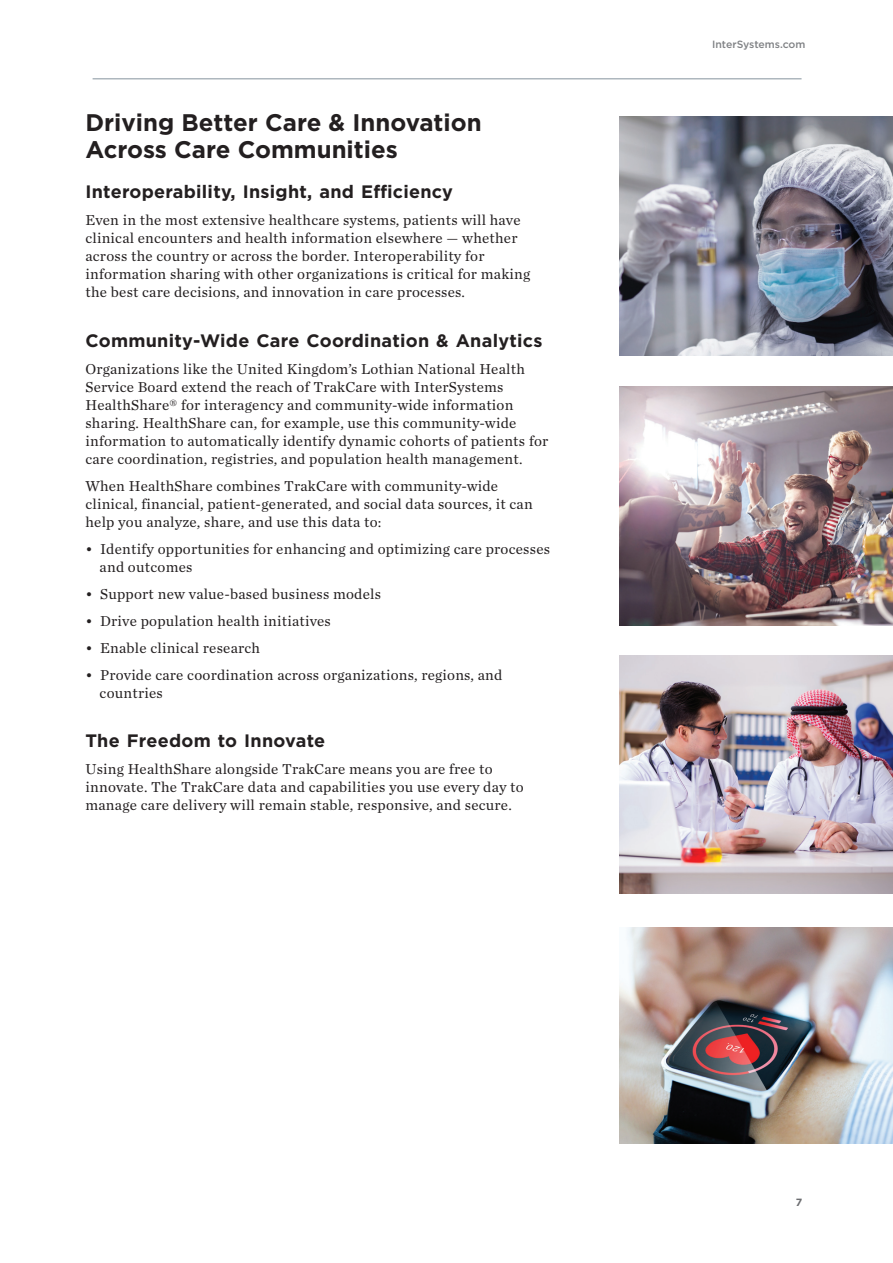
<style>
.page{position:relative;width:893px;height:1263px;background:#fff}
.page>*{position:absolute;margin:0;border:0;box-sizing:border-box;transform-origin:0 0}
.Headline_1_Gotham_11{font:700 24px/27px "Gotham";color:#231f20}
.Body_Text_Chronicle{font:700 18px "Gotham";letter-spacing:.015em;color:#231f20}
.Body_Text_Chronicle-2{font:15px/18px "Chronicle Text G1";letter-spacing:.015em;color:#231f20}
.t1{font:500 10.5px "Gotham";color:#808285}
.MetaData_Page_Number{font:700 10.5px "Gotham";color:#6c6d70}
</style>
<div class="page">
<hr style="left:93px;top:78px;width:708px;height:1px;background:#86939e">
<img style="left:619px;top:117px;width:274px;height:238px">
<img style="left:619px;top:387px;width:274px;height:238px">
<img style="left:619px;top:656px;width:274px;height:238px">
<img style="left:619px;top:928px;width:274px;height:216px">
<p class="Headline_1_Gotham_11" style="left:85px;top:108px;width:398px">Driving Better Care &amp; Innovation<br>Across Care Communities</p>
<p class="Body_Text_Chronicle" style="left:85px;top:180px;width:369px">Interoperability, Insight, and Efficiency</p>
<p class="Body_Text_Chronicle-2" style="left:85px;top:210px;width:446px">Even in the most extensive healthcare systems, patients will have clinical encounters and health information elsewhere — whether across the country or across the border. Interoperability for information sharing with other organizations is critical for making the best care decisions, and innovation in care processes.</p>
<p class="Body_Text_Chronicle" style="left:85px;top:328px;width:459px">Community-Wide Care Coordination &amp; Analytics</p>
<p class="Body_Text_Chronicle-2" style="left:85px;top:359px;width:464px">Organizations like the United Kingdom’s Lothian National Health Service Board extend the reach of TrakCare with InterSystems HealthShare® for interagency and community-wide information sharing. HealthShare can, for example, use this community-wide information to automatically identify dynamic cohorts of patients for care coordination, registries, and population health management.</p>
<p class="Body_Text_Chronicle-2" style="left:85px;top:476px;width:449px">When HealthShare combines TrakCare with community-wide clinical, financial, patient-generated, and social data sources, it can help you analyze, share, and use this data to:</p>
<p class="Body_Text_Chronicle-2" style="left:100px;top:539px;width:452px;text-indent:-14px">• Identify opportunities for enhancing and optimizing care processes and outcomes</p>
<p class="Body_Text_Chronicle-2" style="left:85px;top:584px;width:297px">• Support new value-based business models</p>
<p class="Body_Text_Chronicle-2" style="left:85px;top:611px;width:247px">• Drive population health initiatives</p>
<p class="Body_Text_Chronicle-2" style="left:85px;top:638px;width:176px">• Enable clinical research</p>
<p class="Body_Text_Chronicle-2" style="left:100px;top:665px;width:404px;text-indent:-14px">• Provide care coordination across organizations, regions, and countries</p>
<p class="Body_Text_Chronicle" style="left:85px;top:729px;width:241px">The Freedom to Innovate</p>
<p class="Body_Text_Chronicle-2" style="left:85px;top:759px;width:440px">Using HealthShare alongside TrakCare means you are free to innovate. The TrakCare data and capabilities you use every day to manage care delivery will remain stable, responsive, and secure.</p>
<p class="t1" style="left:712px;top:38px;width:95px">InterSystems.com</p>
<p class="MetaData_Page_Number" style="left:796px;top:1195px;width:8px">7</p>
</div>
